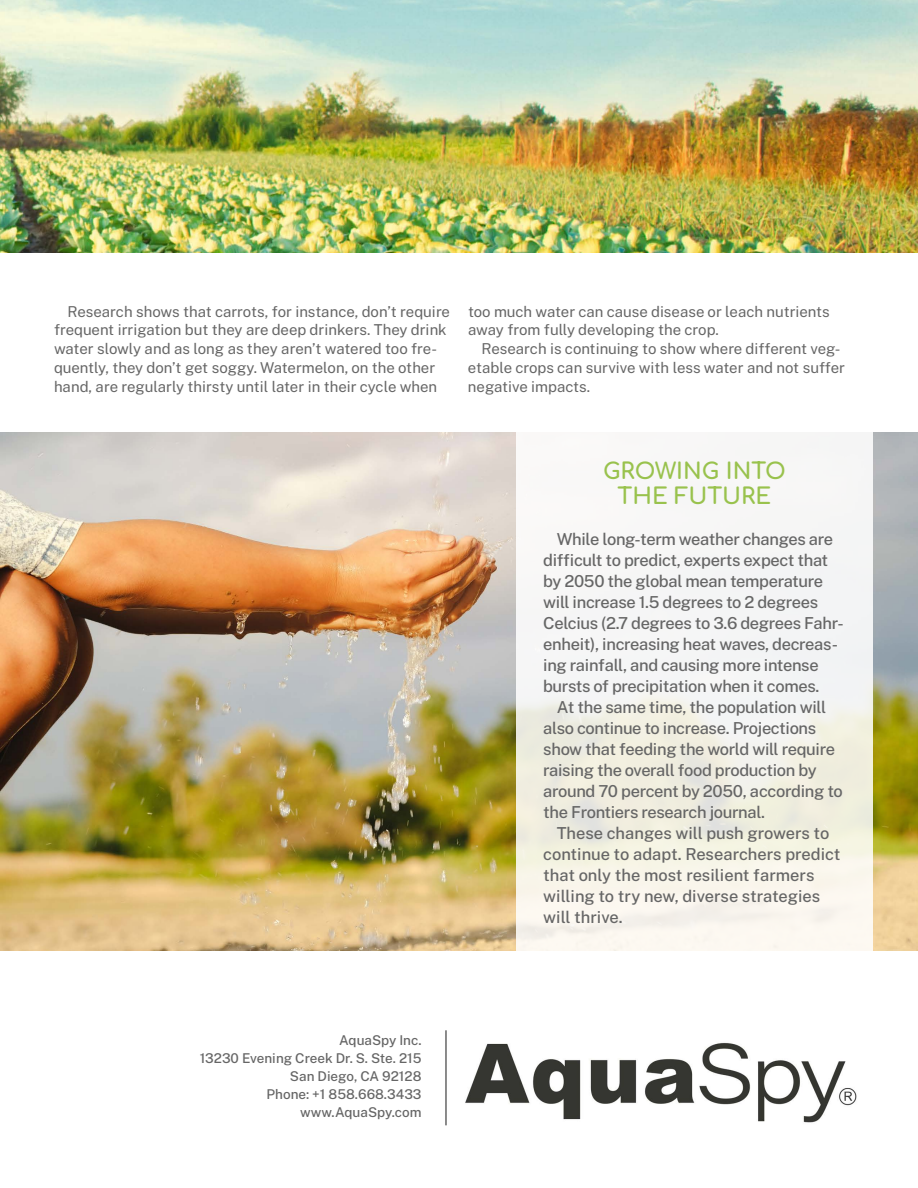
<style>
.page{position:relative;width:918px;height:1188px;background:#fff}
.page>*{position:absolute;margin:0;border:0;box-sizing:border-box;transform-origin:0 0}
.t1{font:700 22.5px/25.5px "Comfortaa";color:#99c24d;text-align:center}
.t2{font:500 16.5px/21px "Public Sans";letter-spacing:-.02em;color:#666}
.t3{font:500 16.5px/21px "Public Sans";color:#666}
.t4{font:15px/18.8px "Public Sans";color:#666}
.t5{font:500 13.5px/18px "Public Sans";color:#666;text-align:right}
</style>
<div class="page">
<img style="left:0;top:432px;width:918px;height:519px">
<img style="left:465px;top:1042px;width:392px;height:81px">
<hr style="left:445px;top:1030px;width:2px;height:95px;background:#666">
<img style="left:0;top:0;width:918px;height:253px">
<svg style="left:516px;top:432px;width:357px;height:519px;fill:#f5f5f5"></svg>
<p class="t4" style="left:54px;top:301px;width:398px;text-indent:14px">Research shows that carrots, for instance, don’t require frequent irrigation but they are deep drinkers. They drink water slowly and as long as they aren’t watered too fre&shy;quently, they don’t get soggy. Watermelon, on the other hand, are regularly thirsty until later in their cycle when</p>
<p class="t4" style="left:468px;top:301px;width:363px">too much water can cause disease or leach nutrients away from fully developing the crop.</p>
<p class="t4" style="left:468px;top:338px;width:379px;text-indent:14px">Research is continuing to show where different veg&shy;etable crops can survive with less water and not suffer negative impacts.</p>
<p class="t5" style="left:200px;top:1031px;width:223px">AquaSpy Inc.<br>13230 Evening Creek Dr. S. Ste. 215<br>San Diego, CA 92128<br>Phone: +1 858.668.3433 www.AquaSpy.com</p>
<h1 class="t1" style="left:603px;top:455px;width:184px">GROWING INTO<br>THE FUTURE</h1>
<p class="t2" style="left:543px;top:527px;width:302px;text-indent:13px">While long-term weather changes are difficult to predict, experts expect that by 2050 the global mean temperature will increase 1.5 degrees to 2 degrees Celcius (2.7 degrees to 3.6 degrees Fahr&shy;enheit), increasing heat waves, decreas&shy;ing rainfall, and causing more intense bursts of precipitation when it comes.</p>
<p class="t2" style="left:543px;top:695px;width:301px;text-indent:13px">At the same time, the population will also continue to increase. Projections show that feeding the world will require raising the overall food production by around 70 percent by 2050, according to the Frontiers research journal.</p>
<p class="t3" style="left:543px;top:821px;width:299px;text-indent:13px">These changes will push growers to continue to adapt. Researchers predict that only the most resilient farmers willing to try new, diverse strategies will thrive.</p>
</div>
